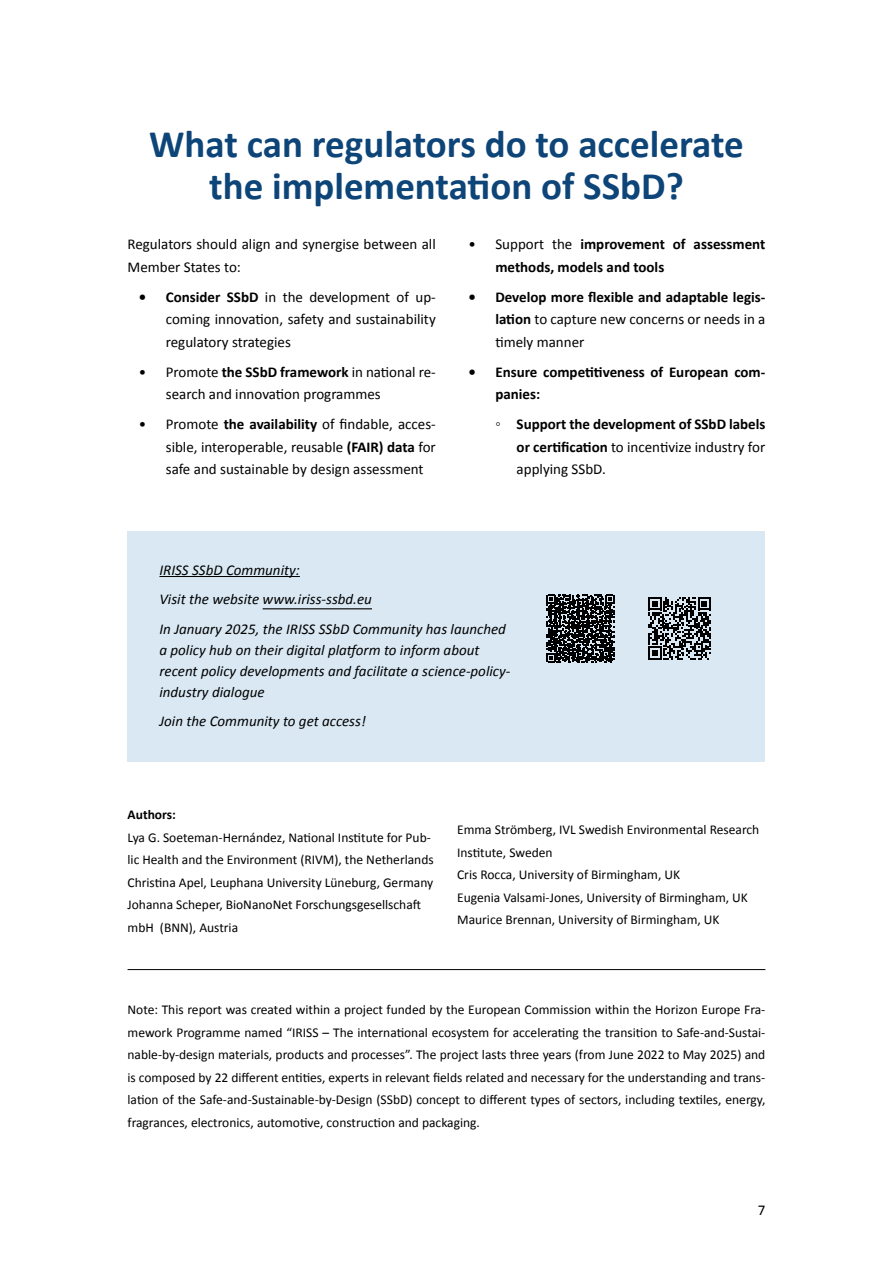
<style>
.page{position:relative;width:893px;height:1263px;background:#fff}
.page>*{position:absolute;margin:0;border:0;box-sizing:border-box;transform-origin:0 0}
.t1{font:700 39px/42px "Calibri";color:#0e4579;text-align:center}
.t2{font:15px/22.5px "Calibri";color:#000}
.t3{font:700 15px/22.5px "Calibri";color:#000}
.t4{font:italic 15px/29.5px "Calibri";color:#000}
.t5{font:13.5px/22.5px "Calibri";color:#000}
.t6{font:700 13.5px "Calibri";color:#000}
.s1{font-weight:700}
.s2{font-weight:400}
.s3{font-family:"Arial";font-weight:400}
</style>
<div class="page">
<div style="left:128px;top:532px;width:637px;height:230px;background:#d9e8f3"></div>
<svg style="left:547px;top:594px;width:67px;height:68px"></svg>
<svg style="left:648px;top:597px;width:63px;height:63px"></svg>
<hr style="left:159px;top:576px;width:141px;height:1px;background:#000">
<hr style="left:263px;top:608px;width:109px;height:1px;background:#000">
<hr style="left:128px;top:969px;width:637px;height:1px;background:#000">
<h1 class="t1" style="left:149px;top:122px;width:596px">What can regulators do to accelerate the implementation of SSbD?</h1>
<p class="t2" style="left:128px;top:232px;width:310px">Regulators should align and synergise between all<br>Member States to:</p>
<p class="t2" style="left:166px;top:285px;width:272px;text-align:justify;text-indent:-27px"><span class="s1">• Consider SSbD</span> in the development of up&shy;coming innovation, safety and sustainability regulatory strategies</p>
<p class="t2" style="left:166px;top:360px;width:272px;text-indent:-27px">• Promote <span class="s1">the SSbD framework</span> in national re&shy;search and innovation programmes</p>
<p class="t2" style="left:166px;top:412px;width:271px;text-align:justify;text-indent:-27px">• Promote <span class="s1">the availability</span> of findable, acces&shy;sible, interoperable, reusable <span class="s1">(FAIR) data</span> for safe and sustainable by design assessment</p>
<p class="t3" style="left:495px;top:232px;width:271px;text-indent:-27px"><span class="s2">• Support the</span> improvement of assessment methods, models and tools</p>
<p class="t3" style="left:495px;top:285px;width:272px;text-align:justify;text-indent:-27px">• Develop more flexible and adaptable legis&shy;lation <span class="s2">to capture new concerns or needs in a timely manner</span></p>
<p class="t3" style="left:495px;top:360px;width:271px;text-indent:-27px">• Ensure competitiveness of European com&shy;panies:</p>
<p class="t3" style="left:517px;top:412px;width:250px;text-align:justify;text-indent:-21px"><span class="s3">◦</span> Support the development of SSbD labels or certification <span class="s2">to incentivize industry for applying SSbD.</span></p>
<p class="t4" style="left:159px;top:554px;width:348px">IRISS SSbD Community:<br>Visit the website www.iriss-ssbd.eu<br>In January 2025, the IRISS SSbD Community has launched</p>
<p class="t4" style="left:159px;top:639px;width:352px;line-height:21px">a policy hub on their digital platform to inform about recent policy developments and facilitate a science-policy&shy;industry dialogue</p>
<p class="t4" style="left:159px;top:706px;width:208px">Join the Community to get access!</p>
<p class="t6" style="left:128px;top:805px;width:50px">Authors:</p>
<p class="t5" style="left:128px;top:825px;width:308px">Lya G. Soeteman-Hernández, National Institute for Pub&shy;lic Health and the Environment (RIVM), the Netherlands Christina Apel, Leuphana University Lüneburg, Germany Johanna Scheper, BioNanoNet Forschungsgesellschaft mbH (BNN), Austria</p>
<p class="t5" style="left:457px;top:818px;width:304px">Emma Strömberg, IVL Swedish Environmental Research Institute, Sweden<br>Cris Rocca, University of Birmingham, UK<br>Eugenia Valsami-Jones, University of Birmingham, UK Maurice Brennan, University of Birmingham, UK</p>
<p class="t5" style="left:128px;top:998px;width:639px;text-align:justify">Note: This report was created within a project funded by the European Commission within the Horizon Europe Fra&shy;mework Programme named “IRISS – The international ecosystem for accelerating the transition to Safe-and-Sustai&shy;nable-by-design materials, products and processes”. The project lasts three years (from June 2022 to May 2025) and is composed by 22 different entities, experts in relevant fields related and necessary for the understanding and trans&shy;lation of the Safe-and-Sustainable-by-Design (SSbD) concept to different types of sectors, including textiles, energy, fragrances, electronics, automotive, construction and packaging.</p>
<p class="t2" style="left:758px;top:1198px;width:9px">7</p>
</div>
